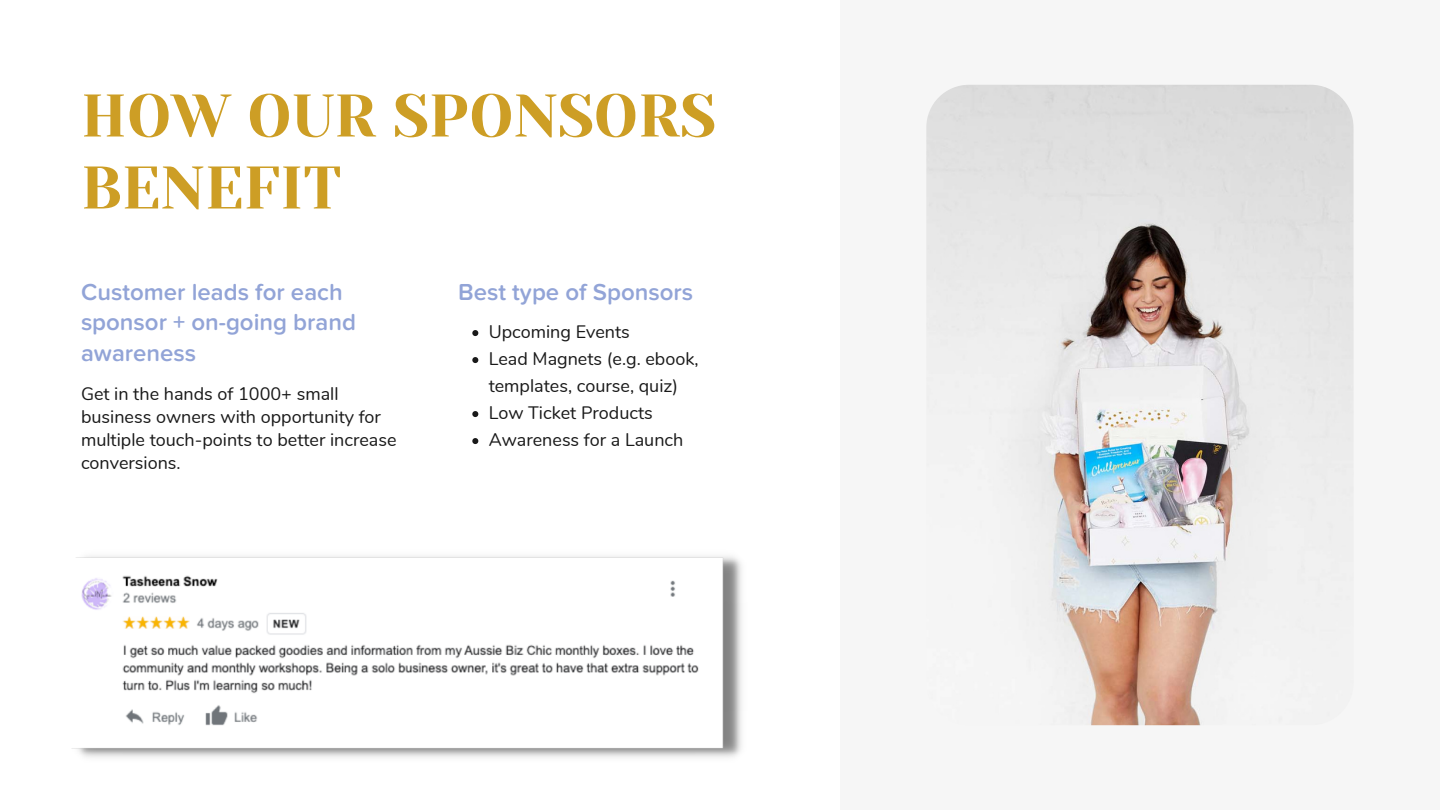
<style>
.page{position:relative;width:1440px;height:810px;background:#fff}
.page>*{position:absolute;margin:0;border:0;box-sizing:border-box;transform-origin:0 0}
.t1{font:60px/72px "Yeseva One";color:#cd9e25}
.t2{font:600 24px/30.8px "Proxima Nova Soft";color:#92a4d7}
.t3{font:18px/23.2px "Nunito";color:#191919}
</style>
<div class="page">
<div style="left:840px;top:0;width:600px;height:810px;background:#f6f6f6"></div>
<img style="left:926px;top:85px;width:428px;height:640px;border-radius:43px">
<img style="left:72px;top:556px;width:670px;height:202px">
<svg style="left:472px;top:330px;width:6px;height:6px"></svg>
<svg style="left:472px;top:357px;width:6px;height:6px"></svg>
<svg style="left:472px;top:411px;width:6px;height:6px"></svg>
<svg style="left:472px;top:438px;width:6px;height:6px"></svg>
<p class="t1" style="left:81px;top:80px;width:636px">HOW OUR SPONSORS<br>BENEFIT</p>
<p class="t2" style="left:81px;top:276px;width:277px">Customer leads for each sponsor + on-going brand awareness</p>
<p class="t3" style="left:81px;top:382px;width:317px">Get in the hands of 1000+ small business owners with opportunity for multiple touch-points to better increase conversions.</p>
<p class="t2" style="left:458px;top:276px;width:237px">Best type of Sponsors</p>
<p class="t3" style="left:489px;top:321px;width:143px">Upcoming Events</p>
<p class="t3" style="left:489px;top:346px;width:211px;line-height:27px">Lead Magnets (e.g. ebook, templates, course, quiz)</p>
<p class="t3" style="left:489px;top:402px;width:166px">Low Ticket Products</p>
<p class="t3" style="left:489px;top:429px;width:196px">Awareness for a Launch</p>
</div>
